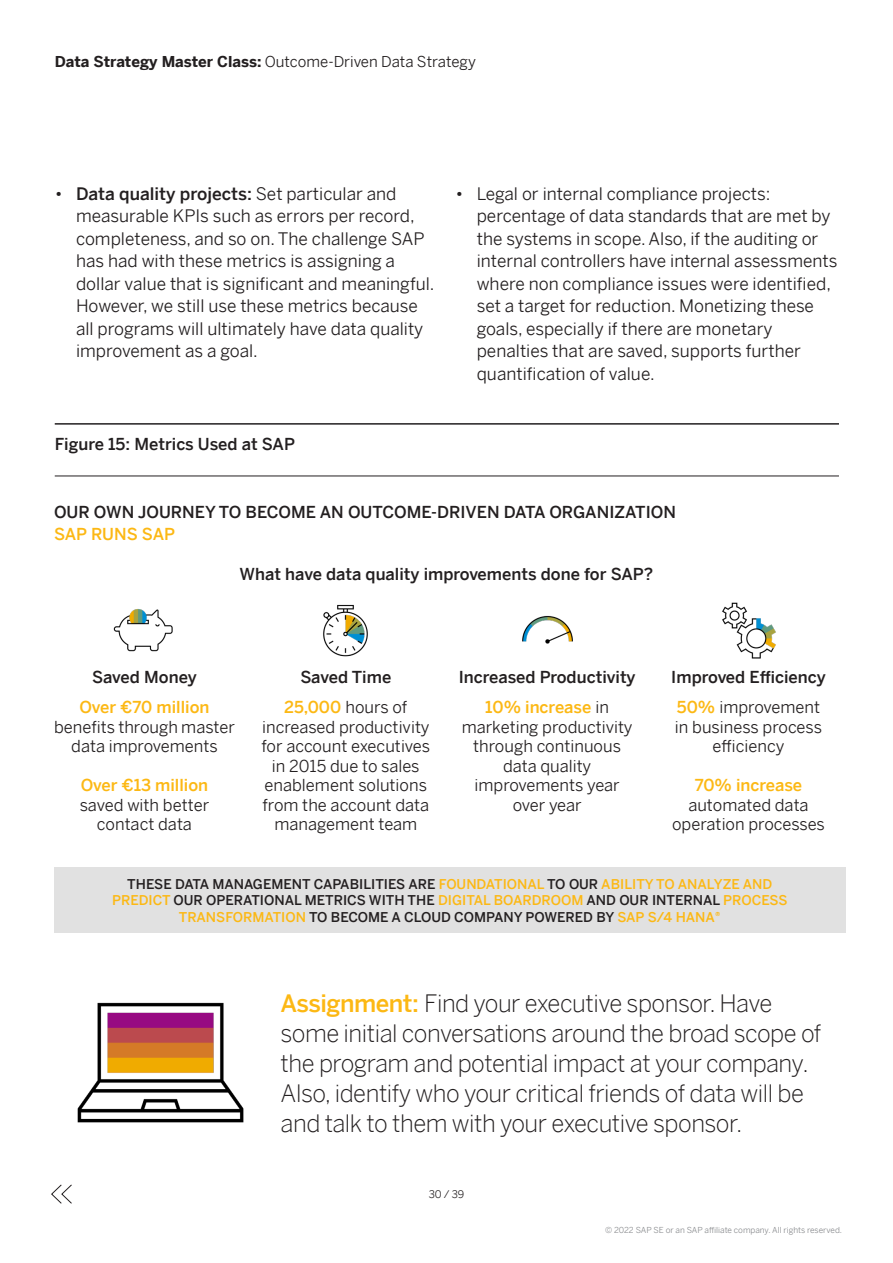
<style>
.page{position:relative;width:893px;height:1263px;background:#fff}
.page>*{position:absolute;margin:0;border:0;box-sizing:border-box;transform-origin:0 0}
.Callout_highlight{font:300 24px/30px "Benton Sans";letter-spacing:-.02em;color:#231f20}
.t1{font:17.25px/22.5px "Benton Sans";color:#231f20}
.Body_Heading_1{font:16.5px/19.5px "Benton Sans";color:#231f20;text-align:center}
.Body_Heading_1-2{font:500 16.5px "Benton Sans";color:#231f20}
.Body_Heading_2{font:500 16.5px "Benton Sans";color:#231f20}
.Body_Heading_1-3{font:500 16.5px "Benton Sans";color:#fcb814}
.t2{font:15px "Benton Sans";color:#231f20}
.Body{font:500 13.5px/16.5px "Benton Sans";color:#231f20;text-align:center}
.t3{font:10.5px "Benton Sans";color:#231f20}
.t4{font:8.25px "Benton Sans";color:#8a8c8f}
.s1{font-weight:700}
.s2{font-weight:500}
.s3{font-weight:500;color:#fcb814}
.s4{color:#fcb814}
</style>
<div class="page">
<svg style="left:51px;top:1184px;width:21px;height:20px"></svg>
<hr style="left:55px;top:423px;width:784px;height:2px;background:#231f20">
<hr style="left:55px;top:476px;width:784px;height:1px;background:#231f20">
<img style="left:77px;top:1002px;width:167px;height:121px">
<img style="left:722px;top:602px;width:54px;height:57px">
<img style="left:522px;top:615px;width:51px;height:29px">
<img style="left:323px;top:604px;width:45px;height:53px">
<img style="left:113px;top:609px;width:60px;height:43px">
<div style="left:54px;top:867px;width:792px;height:66px;background:#e1e1e1"></div>
<p class="t2" style="left:55px;top:48px;width:423px"><span class="s1">Data Strategy Master Class:</span> Outcome-Driven Data Strategy</p>
<p class="t1" style="left:76px;top:180px;width:360px;text-indent:-21px">• <span class="s2">Data quality projects:</span> Set particular and measurable KPIs such as errors per record, completeness, and so on. The challenge SAP has had with these metrics is assigning a dollar value that is significant and meaningful.<br>However, we still use these metrics because all programs will ultimately have data quality improvement as a goal.</p>
<p class="t1" style="left:477px;top:180px;width:362px;text-indent:-21px">• Legal or internal compliance projects: percentage of data standards that are met by the systems in scope. Also, if the auditing or internal controllers have internal assessments where non compliance issues were identified, set a target for reduction. Monetizing these goals, especially if there are monetary penalties that are saved, supports further quantification of value.</p>
<p class="Body_Heading_2" style="left:55px;top:429px;width:242px">Figure 15: Metrics Used at SAP</p>
<p class="Body_Heading_1-2" style="left:54px;top:497px;width:623px">OUR OWN JOURNEY TO BECOME AN OUTCOME-DRIVEN DATA ORGANIZATION</p>
<p class="Body_Heading_1-3" style="left:54px;top:520px;width:123px">SAP RUNS SAP</p>
<p class="Body_Heading_1-2" style="left:240px;top:559px;width:415px">What have data quality improvements done for SAP?</p>
<p class="Body_Heading_1-2" style="left:92px;top:663px;width:106px">Saved Money</p>
<p class="Body_Heading_1-2" style="left:300px;top:663px;width:92px">Saved Time</p>
<p class="Body_Heading_1-2" style="left:459px;top:663px;width:178px">Increased Productivity</p>
<p class="Body_Heading_1-2" style="left:671px;top:663px;width:156px">Improved Efficiency</p>
<p class="Body_Heading_1" style="left:54px;top:695px;width:182px"><span class="s3">Over €70 million </span>benefits through master data improvements</p>
<p class="Body_Heading_1-3" style="left:81px;top:771px;width:129px">Over €13 million</p>
<p class="Body_Heading_1" style="left:80px;top:793px;width:131px">saved with better contact data</p>
<p class="Body_Heading_1" style="left:261px;top:695px;width:170px"><span class="s3">25,000</span> hours of increased productivity for account executives in 2015 due to sales enablement solutions from the account data management team</p>
<p class="Body_Heading_1" style="left:462px;top:695px;width:172px"><span class="s3">10% increase</span> in marketing productivity through continuous data quality improvements year over year</p>
<p class="Body_Heading_1" style="left:675px;top:695px;width:149px"><span class="s3">50%</span> improvement in business process efficiency</p>
<p class="Body_Heading_1" style="left:672px;top:773px;width:154px"><span class="s3">70% increase </span>automated data operation processes</p>
<p class="Body" style="left:112px;top:874px;width:677px">THESE DATA MANAGEMENT CAPABILITIES ARE <span class="s4">FOUNDATIONAL</span> TO OUR <span class="s4">ABILITY TO ANALYZE AND<br>PREDICT</span> OUR OPERATIONAL METRICS WITH THE <span class="s4">DIGITAL BOARDROOM</span> AND OUR INTERNAL <span class="s4">PROCESS<br>TRANSFORMATION</span> TO BECOME A CLOUD COMPANY POWERED BY <span class="s4">SAP S/4 HANA®</span></p>
<p class="Callout_highlight" style="left:281px;top:985px;width:542px"><span class="s3">Assignment:</span> Find your executive sponsor. Have some initial conversations around the broad scope of the program and potential impact at your company.<br>Also, identify who your critical friends of data will be and talk to them with your executive sponsor.</p>
<p class="t3" style="left:429px;top:1185px;width:37px">30 / 39</p>
<p class="t4" style="left:605px;top:1223px;width:239px">© 2022 SAP SE or an SAP affiliate company. All rights reserved.</p>
</div>
